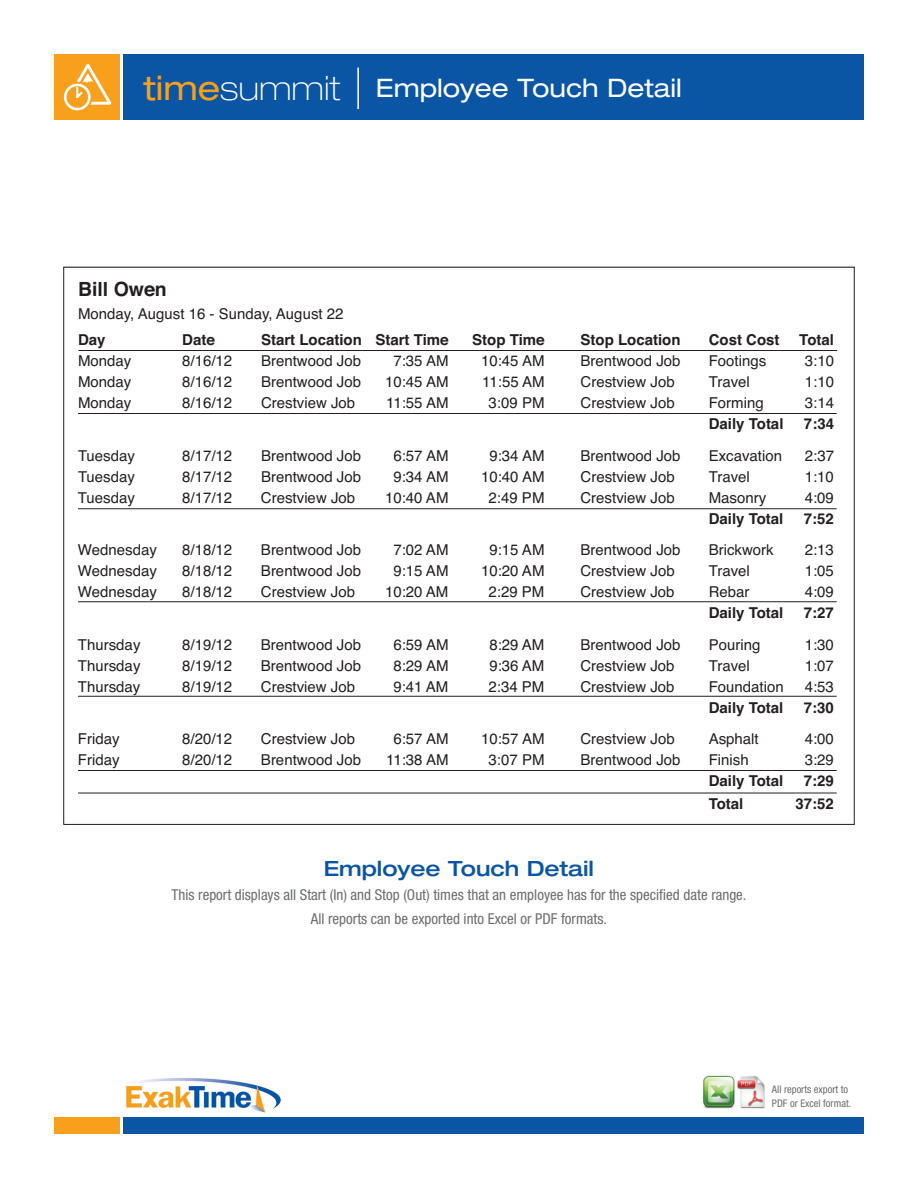
<style>
.page{position:relative;width:918px;height:1188px;background:#fff}
.page>*{position:absolute;margin:0;border:0;box-sizing:border-box;transform-origin:0 0}
.t1{font:100 expanded 33.75px "Helvetica Neue";color:#fff}
.t2{font:expanded 25.5px "Helvetica Neue";color:#fff}
.t3{font:500 expanded 21px "Helvetica Neue";color:#0a55a4}
.t4{font:700 19.5px "Helvetica";color:#231f20}
.t5{font:15px/25.7px "Helvetica";color:#231f20}
.t6{font:700 15px "Helvetica";color:#231f20}
.t7{font:condensed 15px "Helvetica Neue";color:#6c6d70}
.t8{font:condensed 10.5px/13.5px "Helvetica Neue";color:#6c6d70}
.s1{font-weight:400;color:#f6a01b}
.s2{font-weight:700}
</style>
<div class="page">
<div style="left:123px;top:54px;width:741px;height:66px;background:#0a55a4"></div>
<div style="left:54px;top:54px;width:66px;height:66px;background:#f89f1c"></div>
<div style="left:123px;top:1118px;width:741px;height:16px;background:#0a55a4"></div>
<div style="left:54px;top:1118px;width:66px;height:16px;background:#f89f1c"></div>
<div style="left:62px;top:82px;width:31px;height:30px;border:6px solid #f89f1c;border-radius:50%"></div>
<div style="left:64px;top:84px;width:27px;height:26px;border:3px solid #fff;border-radius:50%"></div>
<svg style="left:62px;top:63px;width:50px;height:44px"></svg>
<img style="left:703px;top:1075px;width:62px;height:34px">
<img style="left:126px;top:1078px;width:155px;height:35px">
<svg style="left:78px;top:350px;width:760px;height:443px"></svg>
<hr style="left:79px;top:350px;width:758px;height:1px;background:#231f20">
<hr style="left:78px;top:413px;width:759px;height:1px;background:#231f20">
<hr style="left:78px;top:508px;width:759px;height:1px;background:#231f20">
<hr style="left:78px;top:601px;width:759px;height:1px;background:#231f20">
<hr style="left:78px;top:696px;width:759px;height:1px;background:#231f20">
<hr style="left:78px;top:770px;width:759px;height:1px;background:#231f20">
<hr style="left:78px;top:793px;width:759px;height:1px;background:#231f20">
<hr style="left:357px;top:68px;width:2px;height:41px;background:#fff">
<h1 class="t1" style="left:143px;top:67px;width:198px"><span class="s1">time</span>summit</h1>
<p class="t2" style="left:376px;top:72px;width:307px">Employee Touch Detail</p>
<p class="t4" style="left:78px;top:273px;width:90px">Bill Owen</p>
<p class="t5" style="left:78px;top:302px;width:267px">Monday, August 16 - Sunday, August 22<br><span class="s2">Day</span></p>
<p class="t6" style="left:182px;top:328px;width:34px">Date</p>
<p class="t6" style="left:261px;top:328px;width:189px">Start Location Start Time</p>
<p class="t6" style="left:472px;top:328px;width:74px">Stop Time</p>
<p class="t6" style="left:581px;top:328px;width:102px">Stop Location</p>
<p class="t6" style="left:709px;top:328px;width:72px">Cost Cost</p>
<p class="t6" style="left:799px;top:328px;width:36px">Total</p>
<p class="t5" style="left:78px;top:348px;width:55px">Monday</p>
<p class="t5" style="left:182px;top:348px;width:52px">8/16/12</p>
<p class="t5" style="left:261px;top:348px;width:102px">Brentwood Job</p>
<p class="t5" style="left:393px;top:348px;width:57px">7:35 AM</p>
<p class="t5" style="left:481px;top:348px;width:65px">10:45 AM</p>
<p class="t5" style="left:581px;top:348px;width:102px">Brentwood Job</p>
<p class="t5" style="left:709px;top:348px;width:59px">Footings</p>
<p class="t5" style="left:805px;top:348px;width:31px">3:10</p>
<p class="t5" style="left:78px;top:369px;width:55px">Monday</p>
<p class="t5" style="left:182px;top:369px;width:52px">8/16/12</p>
<p class="t5" style="left:261px;top:369px;width:102px">Brentwood Job</p>
<p class="t5" style="left:385px;top:369px;width:65px">10:45 AM</p>
<p class="t5" style="left:482px;top:369px;width:64px">11:55 AM</p>
<p class="t5" style="left:581px;top:369px;width:96px">Crestview Job</p>
<p class="t5" style="left:709px;top:369px;width:43px">Travel</p>
<p class="t5" style="left:805px;top:369px;width:31px">1:10</p>
<p class="t5" style="left:78px;top:390px;width:55px">Monday</p>
<p class="t5" style="left:182px;top:390px;width:52px">8/16/12</p>
<p class="t5" style="left:261px;top:390px;width:96px">Crestview Job</p>
<p class="t5" style="left:386px;top:390px;width:64px">11:55 AM</p>
<p class="t5" style="left:489px;top:390px;width:57px">3:09 PM</p>
<p class="t5" style="left:581px;top:390px;width:96px">Crestview Job</p>
<p class="t5" style="left:709px;top:390px;width:57px">Forming</p>
<p class="t5" style="left:805px;top:390px;width:31px">3:14</p>
<p class="t6" style="left:709px;top:412px;width:76px">Daily Total</p>
<p class="t6" style="left:804px;top:412px;width:32px">7:34</p>
<p class="t5" style="left:78px;top:443px;width:58px">Tuesday</p>
<p class="t5" style="left:182px;top:443px;width:52px">8/17/12</p>
<p class="t5" style="left:261px;top:443px;width:102px">Brentwood Job</p>
<p class="t5" style="left:393px;top:443px;width:57px">6:57 AM</p>
<p class="t5" style="left:489px;top:443px;width:57px">9:34 AM</p>
<p class="t5" style="left:581px;top:443px;width:102px">Brentwood Job</p>
<p class="t5" style="left:709px;top:443px;width:75px">Excavation</p>
<p class="t5" style="left:805px;top:443px;width:31px">2:37</p>
<p class="t5" style="left:78px;top:464px;width:58px">Tuesday</p>
<p class="t5" style="left:182px;top:464px;width:52px">8/17/12</p>
<p class="t5" style="left:261px;top:464px;width:102px">Brentwood Job</p>
<p class="t5" style="left:393px;top:464px;width:57px">9:34 AM</p>
<p class="t5" style="left:481px;top:464px;width:65px">10:40 AM</p>
<p class="t5" style="left:581px;top:464px;width:96px">Crestview Job</p>
<p class="t5" style="left:709px;top:464px;width:43px">Travel</p>
<p class="t5" style="left:805px;top:464px;width:31px">1:10</p>
<p class="t5" style="left:78px;top:485px;width:58px">Tuesday</p>
<p class="t5" style="left:182px;top:485px;width:52px">8/17/12</p>
<p class="t5" style="left:261px;top:485px;width:96px">Crestview Job</p>
<p class="t5" style="left:385px;top:485px;width:65px">10:40 AM</p>
<p class="t5" style="left:489px;top:485px;width:57px">2:49 PM</p>
<p class="t5" style="left:580px;top:485px;width:96px">Crestview Job</p>
<p class="t5" style="left:709px;top:485px;width:59px">Masonry</p>
<p class="t5" style="left:805px;top:485px;width:31px">4:09</p>
<p class="t6" style="left:709px;top:506px;width:76px">Daily Total</p>
<p class="t6" style="left:804px;top:506px;width:32px">7:52</p>
<p class="t5" style="left:78px;top:537px;width:80px">Wednesday</p>
<p class="t5" style="left:182px;top:537px;width:52px">8/18/12</p>
<p class="t5" style="left:261px;top:537px;width:102px">Brentwood Job</p>
<p class="t5" style="left:393px;top:537px;width:57px">7:02 AM</p>
<p class="t5" style="left:489px;top:537px;width:57px">9:15 AM</p>
<p class="t5" style="left:580px;top:537px;width:102px">Brentwood Job</p>
<p class="t5" style="left:709px;top:537px;width:66px">Brickwork</p>
<p class="t5" style="left:805px;top:537px;width:31px">2:13</p>
<p class="t5" style="left:78px;top:558px;width:80px">Wednesday</p>
<p class="t5" style="left:182px;top:558px;width:52px">8/18/12</p>
<p class="t5" style="left:261px;top:558px;width:102px">Brentwood Job</p>
<p class="t5" style="left:393px;top:558px;width:57px">9:15 AM</p>
<p class="t5" style="left:481px;top:558px;width:65px">10:20 AM</p>
<p class="t5" style="left:580px;top:558px;width:96px">Crestview Job</p>
<p class="t5" style="left:709px;top:558px;width:43px">Travel</p>
<p class="t5" style="left:805px;top:558px;width:31px">1:05</p>
<p class="t5" style="left:78px;top:579px;width:80px">Wednesday</p>
<p class="t5" style="left:182px;top:579px;width:52px">8/18/12</p>
<p class="t5" style="left:261px;top:579px;width:96px">Crestview Job</p>
<p class="t5" style="left:385px;top:579px;width:65px">10:20 AM</p>
<p class="t5" style="left:489px;top:579px;width:57px">2:29 PM</p>
<p class="t5" style="left:580px;top:579px;width:96px">Crestview Job</p>
<p class="t5" style="left:709px;top:579px;width:42px">Rebar</p>
<p class="t5" style="left:805px;top:579px;width:31px">4:09</p>
<p class="t6" style="left:709px;top:601px;width:76px">Daily Total</p>
<p class="t6" style="left:804px;top:601px;width:32px">7:27</p>
<p class="t5" style="left:78px;top:632px;width:64px">Thursday</p>
<p class="t5" style="left:182px;top:632px;width:52px">8/19/12</p>
<p class="t5" style="left:261px;top:632px;width:102px">Brentwood Job</p>
<p class="t5" style="left:393px;top:632px;width:57px">6:59 AM</p>
<p class="t5" style="left:489px;top:632px;width:57px">8:29 AM</p>
<p class="t5" style="left:580px;top:632px;width:102px">Brentwood Job</p>
<p class="t5" style="left:709px;top:632px;width:53px">Pouring</p>
<p class="t5" style="left:805px;top:632px;width:31px">1:30</p>
<p class="t5" style="left:78px;top:653px;width:64px">Thursday</p>
<p class="t5" style="left:182px;top:653px;width:52px">8/19/12</p>
<p class="t5" style="left:261px;top:653px;width:102px">Brentwood Job</p>
<p class="t5" style="left:393px;top:653px;width:57px">8:29 AM</p>
<p class="t5" style="left:489px;top:653px;width:57px">9:36 AM</p>
<p class="t5" style="left:580px;top:653px;width:96px">Crestview Job</p>
<p class="t5" style="left:709px;top:653px;width:43px">Travel</p>
<p class="t5" style="left:805px;top:653px;width:31px">1:07</p>
<p class="t5" style="left:78px;top:674px;width:64px">Thursday</p>
<p class="t5" style="left:182px;top:674px;width:52px">8/19/12</p>
<p class="t5" style="left:261px;top:674px;width:96px">Crestview Job</p>
<p class="t5" style="left:393px;top:674px;width:57px">9:41 AM</p>
<p class="t5" style="left:489px;top:674px;width:57px">2:34 PM</p>
<p class="t5" style="left:580px;top:674px;width:96px">Crestview Job</p>
<p class="t5" style="left:709px;top:674px;width:77px">Foundation</p>
<p class="t5" style="left:805px;top:674px;width:31px">4:53</p>
<p class="t6" style="left:709px;top:695px;width:76px">Daily Total</p>
<p class="t6" style="left:804px;top:695px;width:32px">7:30</p>
<p class="t5" style="left:78px;top:726px;width:43px">Friday</p>
<p class="t5" style="left:182px;top:726px;width:52px">8/20/12</p>
<p class="t5" style="left:261px;top:726px;width:96px">Crestview Job</p>
<p class="t5" style="left:393px;top:726px;width:57px">6:57 AM</p>
<p class="t5" style="left:481px;top:726px;width:65px">10:57 AM</p>
<p class="t5" style="left:580px;top:726px;width:96px">Crestview Job</p>
<p class="t5" style="left:709px;top:726px;width:52px">Asphalt</p>
<p class="t5" style="left:805px;top:726px;width:31px">4:00</p>
<p class="t5" style="left:78px;top:747px;width:43px">Friday</p>
<p class="t5" style="left:182px;top:747px;width:52px">8/20/12</p>
<p class="t5" style="left:261px;top:747px;width:102px">Brentwood Job</p>
<p class="t5" style="left:386px;top:747px;width:64px">11:38 AM</p>
<p class="t5" style="left:489px;top:747px;width:57px">3:07 PM</p>
<p class="t5" style="left:580px;top:747px;width:102px">Brentwood Job</p>
<p class="t5" style="left:709px;top:747px;width:42px">Finish</p>
<p class="t5" style="left:805px;top:747px;width:31px">3:29</p>
<p class="t6" style="left:709px;top:769px;width:76px">Daily Total</p>
<p class="t6" style="left:804px;top:769px;width:32px">7:29</p>
<p class="t6" style="left:709px;top:791px;width:36px">Total</p>
<p class="t6" style="left:796px;top:791px;width:40px">37:52</p>
<p class="t3" style="left:324px;top:856px;width:272px">Employee Touch Detail</p>
<p class="t7" style="left:172px;top:886px;width:576px">This report displays all Start (In) and Stop (Out) times that an employee has for the specified date range.</p>
<p class="t7" style="left:311px;top:910px;width:298px">All reports can be exported into Excel or PDF formats.</p>
<p class="t8" style="left:772px;top:1082px;width:81px">All reports export to<br>PDF or Excel format.</p>
</div>
